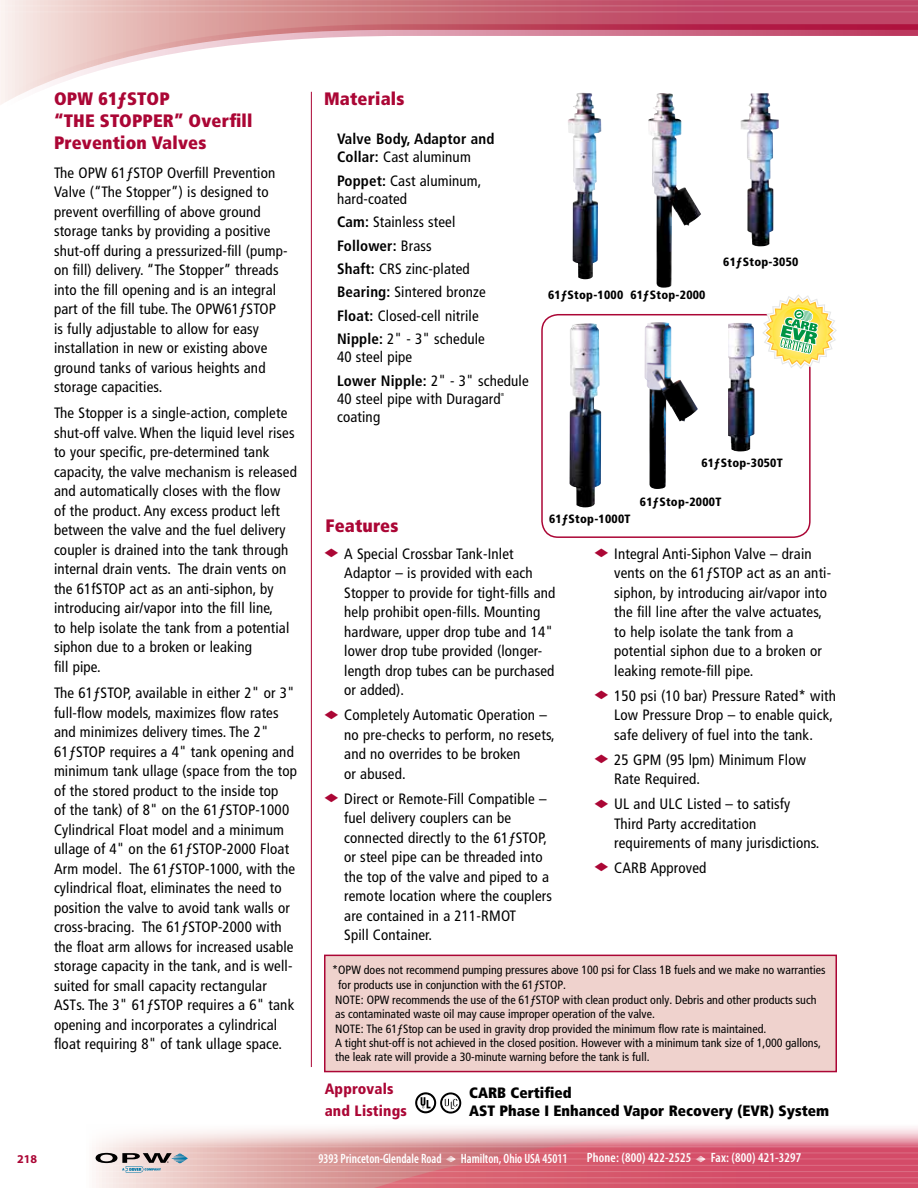
<style>
.page{position:relative;width:918px;height:1188px;background:#fff}
.page>*{position:absolute;margin:0;border:0;box-sizing:border-box;transform-origin:0 0}
.t1{font:900 condensed 18px/21.6px "Frutiger LT Std";letter-spacing:.01em;color:#ab0635}
.t2{font:condensed 15px/19.5px "Frutiger LT Std";letter-spacing:.01em;color:#000}
.t3{font:900 condensed 15px/18px "Frutiger LT Std";color:#000}
.t4{font:700 condensed 15px/18px "Frutiger LT Std";letter-spacing:.01em;color:#000}
.t5{font:900 condensed 15px/22.5px "Frutiger LT Std";letter-spacing:.01em;color:#ab0635}
.t6{font:600 condensed 13.5px "Myriad Pro";color:#fff;scale:.91 1}
.t7{font:600 condensed 13.5px "Myriad Pro";color:#fff}
.t8{font:condensed 12px/14.5px "Frutiger LT Std";color:#000}
.t9{font:900 condensed 12px "Frutiger LT Std";letter-spacing:.02em;color:#000}
.t10{font:700 12px "Myriad Pro";color:#ab0635}
.t11{font:condensed 4.35px "Frutiger LT Std";color:#000}
.s1{font-weight:400}
.s2{font-weight:700}
.s3{color:#ab0635}
</style>
<div class="page">
<svg style="left:95px;top:1127px;width:823px;height:61px;background:#e196a0"></svg>
<hr style="left:0;top:1159px;width:918px;height:1px;background:#fff">
<hr style="left:0;top:1153px;width:918px;height:1px;background:#fff">
<hr style="left:0;top:1183px;width:918px;height:1px;background:#fff">
<hr style="left:0;top:1146px;width:918px;height:1px;background:#fff">
<hr style="left:0;top:1177px;width:918px;height:1px;background:#fff">
<hr style="left:0;top:1165px;width:918px;height:1px;background:#fff">
<hr style="left:0;top:1171px;width:918px;height:1px;background:#fff">
<svg style="left:446px;top:1156px;width:10px;height:7px"></svg>
<svg style="left:572px;top:1156px;width:10px;height:7px"></svg>
<svg style="left:696px;top:1156px;width:10px;height:7px"></svg>
<svg style="left:0;top:1px;width:918px;height:119px"></svg>
<hr style="left:0;top:12px;width:918px;height:1px;background:#fff">
<hr style="left:0;top:6px;width:918px;height:1px;background:#fff">
<hr style="left:311px;top:92px;width:1px;height:975px;background:#ab0635">
<img style="left:568px;top:93px;width:33px;height:186px">
<img style="left:648px;top:93px;width:53px;height:195px">
<img style="left:740px;top:93px;width:39px;height:154px">
<svg style="left:415px;top:1092px;width:21px;height:21px"></svg>
<svg style="left:417px;top:1094px;width:17px;height:17px"></svg>
<svg style="left:421px;top:1097px;width:10px;height:11px"></svg>
<svg style="left:440px;top:1092px;width:21px;height:22px"></svg>
<svg style="left:442px;top:1094px;width:17px;height:18px"></svg>
<svg style="left:444px;top:1098px;width:14px;height:11px"></svg>
<div style="left:325px;top:955px;width:511px;height:117px;background:#efd2cd"></div>
<div style="left:324px;top:955px;width:513px;height:117px;border:2px solid #ab0635"></div>
<div style="left:541px;top:314px;width:270px;height:224px;border:2px solid #ab0635;border-radius:16px"></div>
<img style="left:569px;top:323px;width:32px;height:185px">
<img style="left:644px;top:322px;width:54px;height:167px">
<img style="left:728px;top:323px;width:26px;height:129px">
<svg style="left:762px;top:294px;width:75px;height:75px"></svg>
<svg style="left:96px;top:1153px;width:92px;height:20px;background:#b1abad"></svg>
<p class="t1" style="left:54px;top:88px;width:200px">OPW 61ƒSTOP<br>“THE STOPPER” Overfill<br>Prevention Valves</p>
<p class="t2" style="left:54px;top:163px;width:235px">The OPW 61ƒSTOP Overfill Prevention Valve (“The Stopper”) is designed to prevent overfilling of above ground storage tanks by providing a positive shut-off during a pressurized-fill (pump&shy;on fill) delivery. “The Stopper” threads into the fill opening and is an integral part of the fill tube. The OPW61ƒSTOP is fully adjustable to allow for easy installation in new or existing above ground tanks of various heights and storage capacities.</p>
<p class="t2" style="left:54px;top:404px;width:244px">The Stopper is a single-action, complete shut-off valve. When the liquid level rises to your specific, pre-determined tank capacity, the valve mechanism is released and automatically closes with the flow<br>of the product. Any excess product left between the valve and the fuel delivery coupler is drained into the tank through internal drain vents. The drain vents on the 61fSTOP act as an anti-siphon, by introducing air/vapor into the fill line,<br>to help isolate the tank from a potential siphon due to a broken or leaking<br>fill pipe.</p>
<p class="t2" style="left:54px;top:683px;width:245px">The 61ƒSTOP, available in either 2" or 3" full-flow models, maximizes flow rates and minimizes delivery times. The 2" 61ƒSTOP requires a 4" tank opening and minimum tank ullage (space from the top of the stored product to the inside top<br>of the tank) of 8" on the 61ƒSTOP-1000<br>Cylindrical Float model and a minimum ullage of 4" on the 61ƒSTOP-2000 Float Arm model. The 61ƒSTOP-1000, with the cylindrical float, eliminates the need to position the valve to avoid tank walls or cross-bracing. The 61ƒSTOP-2000 with the float arm allows for increased usable storage capacity in the tank, and is well&shy;suited for small capacity rectangular ASTs. The 3" 61ƒSTOP requires a 6" tank opening and incorporates a cylindrical float requiring 8" of tank ullage space.</p>
<p class="t1" style="left:324px;top:88px;width:82px">Materials</p>
<p class="t4" style="left:337px;top:130px;width:159px">Valve Body, Adaptor and<br>Collar: <span class="s1">Cast aluminum</span></p>
<p class="t2" style="left:337px;top:172px;width:146px;line-height:18px"><span class="s2">Poppet:</span> Cast aluminum, hard-coated</p>
<p class="t2" style="left:337px;top:210px;width:150px;line-height:23.4px"><span class="s2">Cam:</span> Stainless steel<br><span class="s2">Follower:</span> Brass<br><span class="s2">Shaft:</span> CRS zinc-plated<br><span class="s2">Bearing:</span> Sintered bronze<br><span class="s2">Float:</span> Closed-cell nitrile<br><span class="s2">Nipple:</span> 2" - 3" schedule</p>
<p class="t2" style="left:337px;top:345px;width:193px;line-height:23.4px">40 steel pipe<br><span class="s2">Lower Nipple:</span> 2" - 3" schedule</p>
<p class="t2" style="left:337px;top:389px;width:165px">40 steel pipe with Duragard</p>
<p class="t11" style="left:501px;top:392px;width:5px">®</p>
<p class="t2" style="left:337px;top:407px;width:45px">coating</p>
<p class="t1" style="left:326px;top:515px;width:74px">Features</p>
<p class="t9" style="left:548px;top:288px;width:77px">61ƒStop-1000</p>
<p class="t9" style="left:630px;top:288px;width:77px">61ƒStop-2000</p>
<p class="t9" style="left:723px;top:255px;width:77px">61ƒStop-3050</p>
<p class="t9" style="left:701px;top:456px;width:83px">61ƒStop-3050T</p>
<p class="t9" style="left:549px;top:512px;width:83px">61ƒStop-1000T</p>
<p class="t9" style="left:640px;top:494px;width:83px">61ƒStop-2000T</p>
<p class="t2" style="left:344px;top:544px;width:213px;text-indent:-20px"><span class="s3">◆</span> A Special Crossbar Tank-Inlet<br>Adaptor – is provided with each<br>Stopper to provide for tight-fills and help prohibit open-fills. Mounting hardware, upper drop tube and 14" lower drop tube provided (longer&shy;length drop tubes can be purchased or added).</p>
<p class="t2" style="left:344px;top:705px;width:212px;text-indent:-20px"><span class="s3">◆</span> Completely Automatic Operation – no pre-checks to perform, no resets, and no overrides to be broken<br>or abused.</p>
<p class="t2" style="left:344px;top:789px;width:209px;text-indent:-20px"><span class="s3">◆</span> Direct or Remote-Fill Compatible – fuel delivery couplers can be connected directly to the 61ƒSTOP, or steel pipe can be threaded into the top of the valve and piped to a remote location where the couplers are contained in a 211-RMOT<br>Spill Container.</p>
<p class="t2" style="left:614px;top:544px;width:218px;text-indent:-20px"><span class="s3">◆</span> Integral Anti-Siphon Valve – drain vents on the 61ƒSTOP act as an anti&shy;siphon, by introducing air/vapor into the fill line after the valve actuates, to help isolate the tank from a potential siphon due to a broken or leaking remote-fill pipe.</p>
<p class="t2" style="left:614px;top:686px;width:223px;text-indent:-20px"><span class="s3">◆</span> 150 psi (10 bar) Pressure Rated* with<br>Low Pressure Drop – to enable quick, safe delivery of fuel into the tank.</p>
<p class="t2" style="left:614px;top:750px;width:193px;text-indent:-20px"><span class="s3">◆</span> 25 GPM (95 lpm) Minimum Flow<br>Rate Required.</p>
<p class="t2" style="left:614px;top:794px;width:207px;text-indent:-20px"><span class="s3">◆</span> UL and ULC Listed – to satisfy<br>Third Party accreditation requirements of many jurisdictions.</p>
<p class="t2" style="left:594px;top:858px;width:114px"><span class="s3">◆</span> CARB Approved</p>
<p class="t8" style="left:332px;top:963px;width:495px">*OPW does not recommend pumping pressures above 100 psi for Class 1B fuels and we make no warranties for products use in conjunction with the 61ƒSTOP.<br>NOTE: OPW recommends the use of the 61ƒSTOP with clean product only. Debris and other products such as contaminated waste oil may cause improper operation of the valve.<br>NOTE: The 61ƒStop can be used in gravity drop provided the minimum flow rate is maintained.<br>A tight shut-off is not achieved in the closed position. However with a minimum tank size of 1,000 gallons, the leak rate will provide a 30-minute warning before the tank is full.</p>
<p class="t3" style="left:469px;top:1084px;width:361px">CARB Certified<br>AST Phase I Enhanced Vapor Recovery (EVR) System</p>
<p class="t5" style="left:325px;top:1077px;width:84px">Approvals and Listings</p>
<p class="t10" style="left:17px;top:1151px;width:21px">218</p>
<p class="t6" style="left:318px;top:1151px;width:137px">9393 Princeton-Glendale Road</p>
<p class="t6" style="left:461px;top:1151px;width:119px">Hamilton, Ohio USA 45011</p>
<p class="t7" style="left:587px;top:1151px;width:106px">Phone: (800) 422-2525</p>
<p class="t7" style="left:711px;top:1151px;width:92px">Fax: (800) 421-3297</p>
</div>
